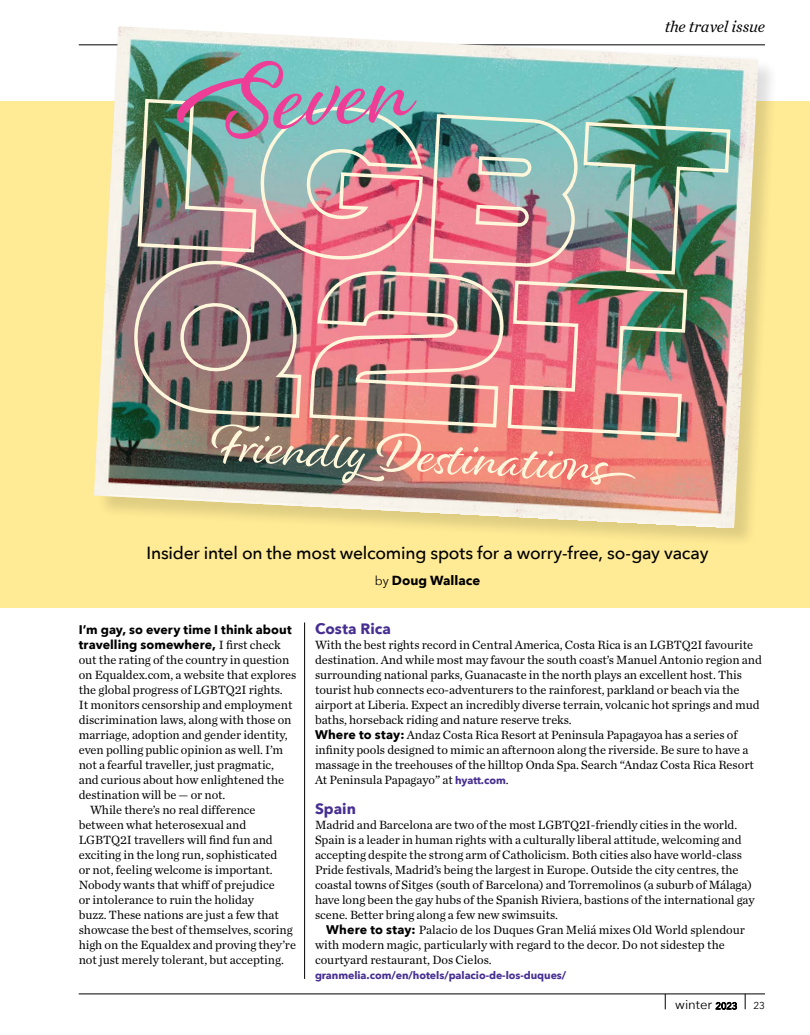
<style>
.page{position:relative;width:810px;height:1035px;background:#fff}
.page>*{position:absolute;margin:0;border:0;box-sizing:border-box;transform-origin:0 0}
.t1{font:102.25px "Alisha";color:#ee3d96}
.t2{font:55.25px "Alisha";color:#fff7dc}
.DEK{font:500 17.5px "Avenir Next";letter-spacing:-.015em;color:#000}
.Slug_-_Small_-_Left{font:italic 16.25px "Chronicle Text G1";letter-spacing:-.015em;color:#000}
.Subhead_in_Column{font:700 15px "Avenir Next";color:#472f92}
.Byline{font:700 13.12px "Avenir Next";color:#000}
.t3{font:13.12px "Avenir Next";color:#000}
.Body_Copy_-_No_Inden{font:12.5px/15px "Chronicle Text G1";letter-spacing:-.005em;color:#000}
.Body_Copy{font:12.5px/15px "Chronicle Text G1";letter-spacing:-.005em;color:#000}
.Subhead_in_Column-2{font:700 10.62px "Avenir Next";letter-spacing:-.005em;color:#472f92}
.t4{font:10px "Avenir Next";color:#000}
.s1{font-weight:400;font-size:12.5px}
.s2{font-family:"Avenir Next";font-weight:700}
.s3{font-family:"Avenir Next";font-weight:700;font-size:10.62px;color:#472f92}
.s4{font-size:9.38px}
</style>
<div class="page">
<hr style="left:79px;top:994px;width:686px;height:1px;background:#000">
<svg style="left:745px;top:994px;width:1px;height:15px"></svg>
<svg style="left:665px;top:994px;width:1px;height:15px"></svg>
<div style="left:0;top:101px;width:810px;height:507px;background:#ffeb95"></div>
<hr style="left:79px;top:45px;width:686px;height:1px;background:#000">
<div style="left:97px;top:29px;width:683px;height:519px;background:#000;opacity:.67"></div>
<img style="left:94px;top:26px;width:665px;height:503px">
<img style="left:136px;top:97px;width:596px;height:179px">
<img style="left:130px;top:257px;width:559px;height:182px">
<hr style="left:304px;top:622px;width:1px;height:357px;background:#000">
<p class="t1" style="left:166px;top:45px;width:245px;rotate:-5deg">Seven</p>
<p class="Slug_-_Small_-_Left" style="left:665px;top:16px;width:102px">the travel issue</p>
<p class="t2" style="left:213px;top:410px;width:431px;rotate:3deg">Friendly Destination s</p>
<p class="DEK" style="left:147px;top:538px;width:563px">Insider intel on the most welcoming spots for a worry-free, so-gay vacay</p>
<p class="Byline" style="left:375px;top:569px;width:107px"><span class="s1">by</span> Doug Wallace</p>
<p class="Body_Copy_-_No_Inden" style="left:79px;top:622px;width:219px"><span class="s2">I’m gay, so every time I think about travelling somewhere,</span> I first check out the rating of the country in question on Equaldex.com, a website that explores the global progress of LGBTQ2I rights.<br>It monitors censorship and employment discrimination laws, along with those on marriage, adoption and gender identity, even polling public opinion as well. I’m not a fearful traveller, just pragmatic, and curious about how enlightened the destination will be — or not.</p>
<p class="Body_Copy" style="left:79px;top:802px;width:219px;text-indent:11px">While there’s no real difference between what heterosexual and LGBTQ2I travellers will find fun and exciting in the long run, sophisticated<br>or not, feeling welcome is important.<br>Nobody wants that whiff of prejudice<br>or intolerance to ruin the holiday<br>buzz. These nations are just a few that showcase the best of themselves, scoring high on the Equaldex and proving they’re not just merely tolerant, but accepting.</p>
<p class="Subhead_in_Column" style="left:315px;top:616px;width:78px">Costa Rica</p>
<p class="Body_Copy_-_No_Inden" style="left:315px;top:637px;width:448px">With the best rights record in Central America, Costa Rica is an LGBTQ2I favourite destination. And while most may favour the south coast’s Manuel Antonio region and surrounding national parks, Guanacaste in the north plays an excellent host. This tourist hub connects eco-adventurers to the rainforest, parkland or beach via the airport at Liberia. Expect an incredibly diverse terrain, volcanic hot springs and mud baths, horseback riding and nature reserve treks.</p>
<p class="Body_Copy_-_No_Inden" style="left:315px;top:727px;width:440px"><span class="s2">Where to stay:</span> Andaz Costa Rica Resort at Peninsula Papagayoa has a series of infinity pools designed to mimic an afternoon along the riverside. Be sure to have a massage in the treehouses of the hilltop Onda Spa. Search “Andaz Costa Rica Resort At Peninsula Papagayo” at <span class="s3">hyatt.com</span>.</p>
<p class="Subhead_in_Column" style="left:315px;top:796px;width:42px">Spain</p>
<p class="Body_Copy_-_No_Inden" style="left:315px;top:817px;width:441px">Madrid and Barcelona are two of the most LGBTQ2I-friendly cities in the world.<br>Spain is a leader in human rights with a culturally liberal attitude, welcoming and accepting despite the strong arm of Catholicism. Both cities also have world-class Pride festivals, Madrid’s being the largest in Europe. Outside the city centres, the coastal towns of Sitges (south of Barcelona) and Torremolinos (a suburb of Málaga) have long been the gay hubs of the Spanish Riviera, bastions of the international gay scene. Better bring along a few new swimsuits.</p>
<p class="Body_Copy" style="left:315px;top:922px;width:432px;text-indent:11px"><span class="s2">Where to stay:</span> Palacio de los Duques Gran Meliá mixes Old World splendour with modern magic, particularly with regard to the decor. Do not sidestep the courtyard restaurant, Dos Cielos.</p>
<p class="Subhead_in_Column-2" style="left:315px;top:966px;width:253px">granmelia.com/en/hotels/palacio-de-los-duques/</p>
<p class="t3" style="left:675px;top:994px;width:64px">winter <span class="s4">2023</span></p>
<p class="t4" style="left:753px;top:997px;width:13px">23</p>
</div>
